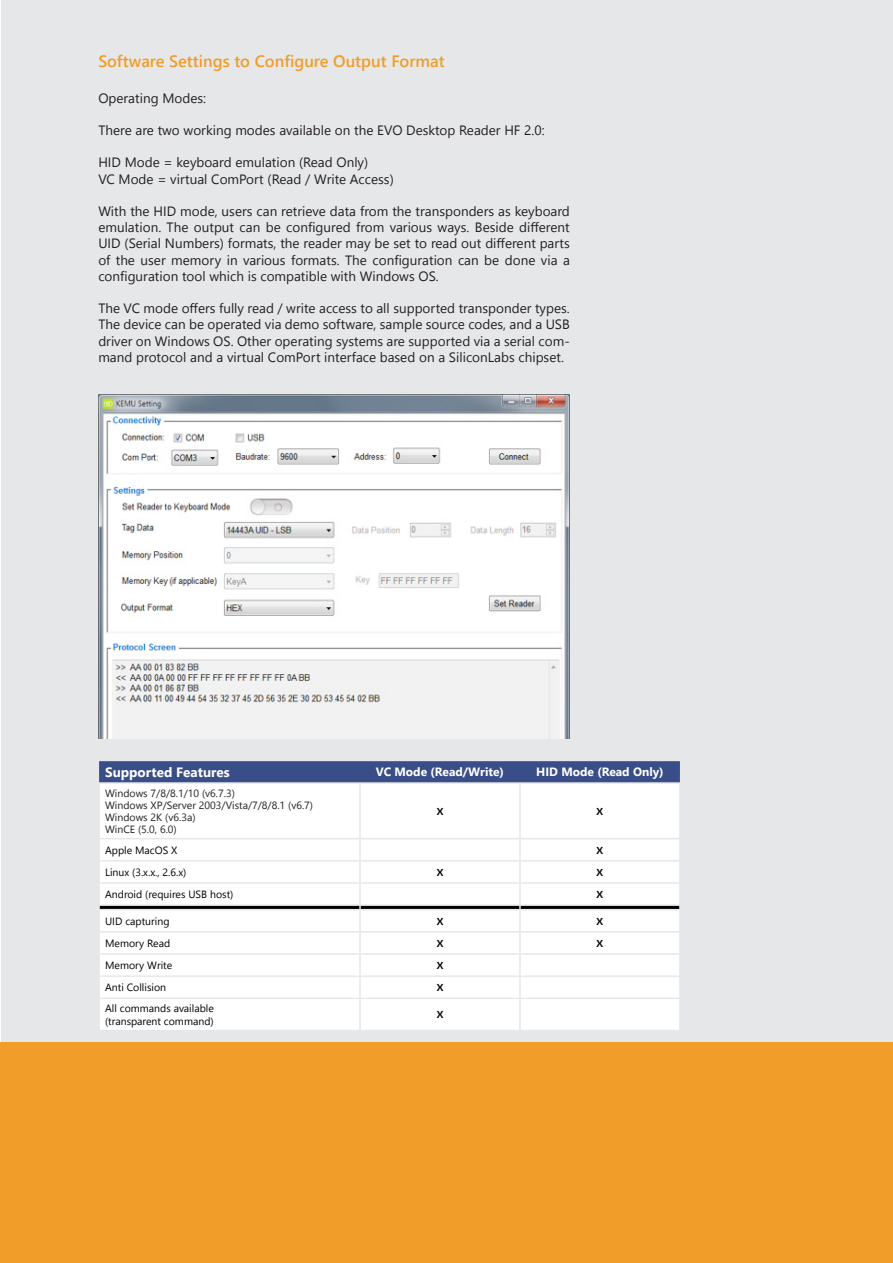
<style>
.page{position:relative;width:893px;height:1263px;background:#fff}
.page>*{position:absolute;margin:0;border:0;box-sizing:border-box;transform-origin:0 0}
.Headline_Orange{font:600 16.5px "Segoe UI";color:#f09d29}
.t1{font:13.5px/16.2px "Segoe UI";color:#231f20;text-align:justify}
.t2{font:700 13.5px "Segoe UI";color:#fff}
.t3{font:700 12px "Segoe UI";color:#fff}
.t4{font:10.5px "Segoe UI";color:#000}
.t5{font:10.5px "Segoe UI";color:#231f20}
.t6{font:700 10.5px "Eurostile T";color:#000}
</style>
<div class="page">
<div style="left:2px;top:0;width:891px;height:1263px;background:#e6e7e9"></div>
<div style="left:0;top:1042px;width:893px;height:111px;background:#f09d29"></div>
<div style="left:0;top:1127px;width:893px;height:136px;background:#f09d29"></div>
<img style="left:98px;top:395px;width:472px;height:343px">
<div style="left:99px;top:761px;width:581px;height:21px;background:#394e88"></div>
<div style="left:100px;top:784px;width:579px;height:246px;background:#fff"></div>
<hr style="left:359px;top:784px;width:2px;height:54px;background:#e6e7e9">
<hr style="left:519px;top:784px;width:2px;height:54px;background:#e6e7e9">
<hr style="left:98px;top:838px;width:262px;height:1px;background:#e6e7e9">
<hr style="left:360px;top:838px;width:160px;height:1px;background:#e6e7e9">
<hr style="left:359px;top:839px;width:2px;height:21px;background:#e6e7e9">
<hr style="left:520px;top:838px;width:161px;height:1px;background:#e6e7e9">
<hr style="left:519px;top:839px;width:2px;height:21px;background:#e6e7e9">
<hr style="left:98px;top:860px;width:262px;height:1px;background:#e6e7e9">
<hr style="left:360px;top:860px;width:160px;height:1px;background:#e6e7e9">
<hr style="left:359px;top:861px;width:2px;height:21px;background:#e6e7e9">
<hr style="left:520px;top:860px;width:161px;height:1px;background:#e6e7e9">
<hr style="left:519px;top:861px;width:2px;height:21px;background:#e6e7e9">
<hr style="left:98px;top:882px;width:262px;height:2px;background:#e6e7e9">
<hr style="left:360px;top:882px;width:160px;height:2px;background:#e6e7e9">
<hr style="left:359px;top:884px;width:2px;height:20px;background:#e6e7e9">
<hr style="left:520px;top:882px;width:161px;height:2px;background:#e6e7e9">
<hr style="left:519px;top:884px;width:2px;height:20px;background:#e6e7e9">
<hr style="left:359px;top:910px;width:2px;height:21px;background:#e6e7e9">
<hr style="left:519px;top:910px;width:2px;height:21px;background:#e6e7e9">
<hr style="left:98px;top:931px;width:262px;height:1px;background:#e6e7e9">
<hr style="left:360px;top:931px;width:160px;height:1px;background:#e6e7e9">
<hr style="left:359px;top:932px;width:2px;height:21px;background:#e6e7e9">
<hr style="left:520px;top:931px;width:161px;height:1px;background:#e6e7e9">
<hr style="left:519px;top:932px;width:2px;height:21px;background:#e6e7e9">
<hr style="left:98px;top:953px;width:262px;height:2px;background:#e6e7e9">
<hr style="left:360px;top:953px;width:160px;height:2px;background:#e6e7e9">
<hr style="left:359px;top:955px;width:2px;height:20px;background:#e6e7e9">
<hr style="left:520px;top:953px;width:161px;height:2px;background:#e6e7e9">
<hr style="left:519px;top:955px;width:2px;height:20px;background:#e6e7e9">
<hr style="left:98px;top:975px;width:262px;height:2px;background:#e6e7e9">
<hr style="left:360px;top:975px;width:160px;height:2px;background:#e6e7e9">
<hr style="left:359px;top:977px;width:2px;height:20px;background:#e6e7e9">
<hr style="left:520px;top:975px;width:161px;height:2px;background:#e6e7e9">
<hr style="left:519px;top:977px;width:2px;height:20px;background:#e6e7e9">
<hr style="left:98px;top:997px;width:262px;height:2px;background:#e6e7e9">
<hr style="left:360px;top:997px;width:160px;height:2px;background:#e6e7e9">
<hr style="left:359px;top:999px;width:2px;height:31px;background:#e6e7e9">
<hr style="left:520px;top:997px;width:161px;height:2px;background:#e6e7e9">
<hr style="left:519px;top:999px;width:2px;height:31px;background:#e6e7e9">
<hr style="left:98px;top:904px;width:262px;height:2px;background:#e6e7e9">
<hr style="left:360px;top:904px;width:160px;height:2px;background:#e6e7e9">
<hr style="left:520px;top:904px;width:161px;height:2px;background:#e6e7e9">
<svg style="left:99px;top:905px;width:581px;height:4px"></svg>
<hr style="left:98px;top:909px;width:262px;height:1px;background:#e6e7e9">
<hr style="left:360px;top:909px;width:160px;height:1px;background:#e6e7e9">
<hr style="left:520px;top:909px;width:161px;height:1px;background:#e6e7e9">
<p class="Headline_Orange" style="left:98px;top:48px;width:348px">Software Settings to Configure Output Format</p>
<p class="t1" style="left:98px;top:89px;width:109px">Operating Modes:</p>
<p class="t1" style="left:98px;top:122px;width:448px">There are two working modes available on the EVO Desktop Reader HF 2.0:</p>
<p class="t1" style="left:98px;top:154px;width:271px">HID Mode = keyboard emulation (Read Only)</p>
<p class="t1" style="left:98px;top:170px;width:297px">VC Mode = virtual ComPort (Read / Write Access)</p>
<p class="t1" style="left:98px;top:203px;width:473px">With the HID mode, users can retrieve data from the transponders as keyboard emulation. The output can be configured from various ways. Beside different UID (Serial Numbers) formats, the reader may be set to read out different parts of the user memory in various formats. The configuration can be done via a configuration tool which is compatible with Windows OS.</p>
<p class="t1" style="left:98px;top:300px;width:473px">The VC mode offers fully read / write access to all supported transponder types.<br>The device can be operated via demo software, sample source codes, and a USB driver on Windows OS. Other operating systems are supported via a serial com&shy;mand protocol and a virtual ComPort interface based on a SiliconLabs chipset.</p>
<p class="t2" style="left:105px;top:761px;width:126px">Supported Features</p>
<p class="t3" style="left:376px;top:762px;width:130px">VC Mode (Read/Write)</p>
<p class="t3" style="left:536px;top:762px;width:129px">HID Mode (Read Only)</p>
<p class="t5" style="left:105px;top:784px;width:131px">Windows 7/8/8.1/10 (v6.7.3)</p>
<p class="t5" style="left:105px;top:796px;width:210px">Windows XP/Server 2003/Vista/7/8/8.1 (v6.7)</p>
<p class="t5" style="left:105px;top:808px;width:92px">Windows 2K (v6.3a)</p>
<p class="t5" style="left:105px;top:820px;width:73px">WinCE (5.0, 6.0)</p>
<p class="t6" style="left:437px;top:806px;width:8px">X</p>
<p class="t6" style="left:597px;top:806px;width:8px">X</p>
<p class="t4" style="left:105px;top:841px;width:74px">Apple MacOS X</p>
<p class="t6" style="left:597px;top:844px;width:8px">X</p>
<p class="t4" style="left:105px;top:863px;width:83px">Linux (3.x.x., 2.6.x)</p>
<p class="t6" style="left:437px;top:867px;width:8px">X</p>
<p class="t6" style="left:597px;top:867px;width:8px">X</p>
<p class="t4" style="left:105px;top:886px;width:130px">Android (requires USB host)</p>
<p class="t6" style="left:597px;top:889px;width:8px">X</p>
<p class="t4" style="left:105px;top:912px;width:66px">UID capturing</p>
<p class="t6" style="left:437px;top:915px;width:8px">X</p>
<p class="t6" style="left:597px;top:915px;width:8px">X</p>
<p class="t4" style="left:105px;top:934px;width:67px">Memory Read</p>
<p class="t6" style="left:437px;top:938px;width:8px">X</p>
<p class="t6" style="left:597px;top:938px;width:8px">X</p>
<p class="t4" style="left:105px;top:957px;width:69px">Memory Write</p>
<p class="t6" style="left:437px;top:960px;width:8px">X</p>
<p class="t4" style="left:105px;top:979px;width:63px">Anti Collision</p>
<p class="t6" style="left:437px;top:982px;width:8px">X</p>
<p class="t4" style="left:105px;top:1000px;width:110px">All commands available</p>
<p class="t4" style="left:105px;top:1012px;width:110px">(transparent command)</p>
<p class="t6" style="left:437px;top:1009px;width:8px">X</p>
</div>
